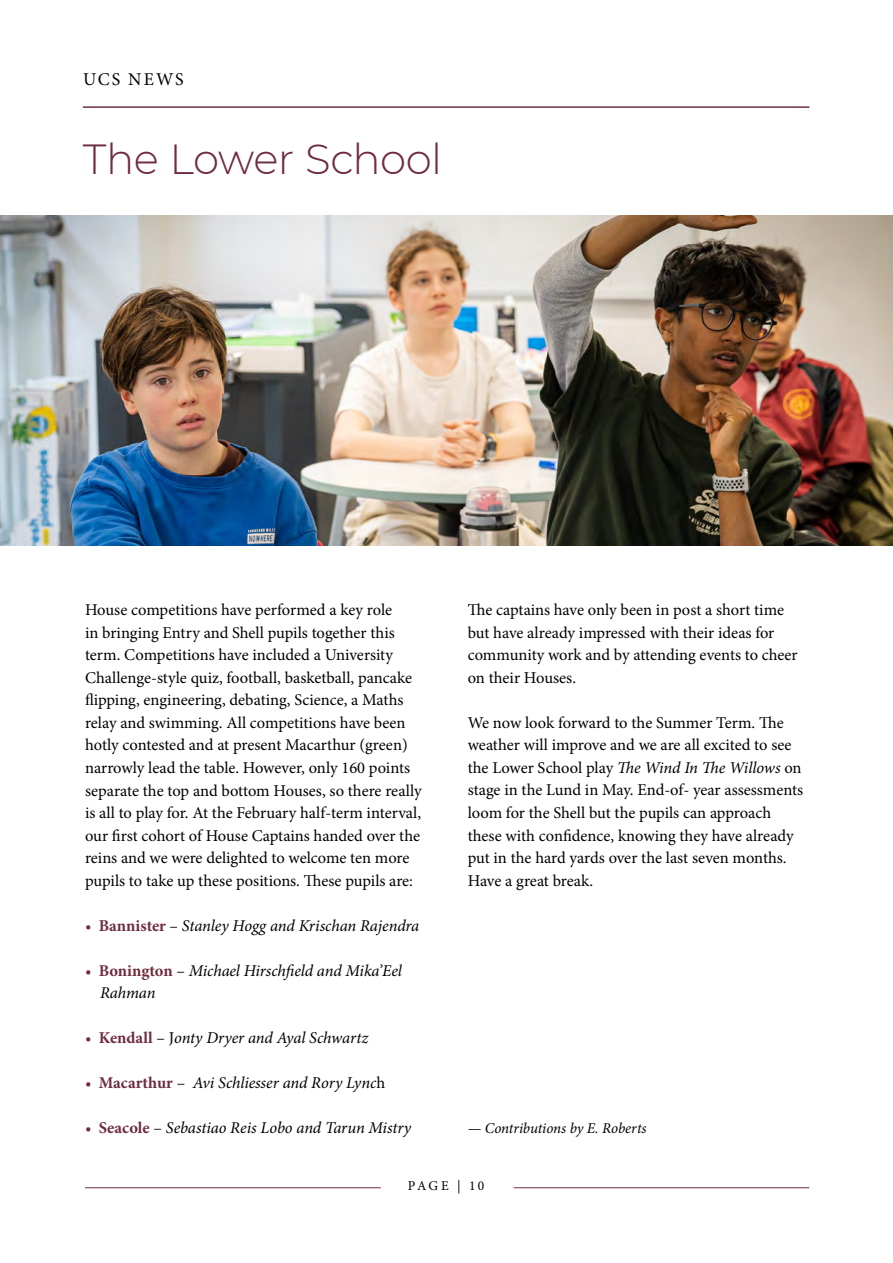
<style>
.page{position:relative;width:893px;height:1263px;background:#fff}
.page>*{position:absolute;margin:0;border:0;box-sizing:border-box;transform-origin:0 0}
.t1{font:300 42px "Montserrat";letter-spacing:-.02em;color:#6f2c3e}
.t2{font:18px "Minion Pro";letter-spacing:.105em;color:#000}
.t3{font:16.5px/22.5px "Minion Pro";letter-spacing:-.005em;color:#000}
.t4{font:italic 16.5px/22.5px "Minion Pro";letter-spacing:-.005em;color:#000}
.t5{font:italic 15px "Minion Pro";letter-spacing:-.01em;color:#000}
.t6{font:13.5px "Minion Pro";letter-spacing:.165em;color:#000}
.s1{font-weight:500;color:#6f2c3e}
.s2{font-weight:700;font-style:normal;color:#6f2c3e}
.s3{font-style:normal}
.s4{font-style:italic}
</style>
<div class="page">
<hr style="left:514px;top:1187px;width:295px;height:1px;background:#6f2c3e">
<hr style="left:85px;top:1187px;width:296px;height:1px;background:#6f2c3e">
<hr style="left:83px;top:107px;width:726px;height:1px;background:#6f2c3e">
<img style="left:0;top:215px;width:893px;height:331px">
<p class="t2" style="left:83px;top:68px;width:102px">UCS NEWS</p>
<h1 class="t1" style="left:83px;top:130px;width:361px">The Lower School</h1>
<p class="t3" style="left:85px;top:599px;width:338px">House competitions have performed a key role<br>in bringing Entry and Shell pupils together this term. Competitions have included a University Challenge-style quiz, football, basketball, pancake flipping, engineering, debating, Science, a Maths relay and swimming. All competitions have been hotly contested and at present Macarthur (green) narrowly lead the table. However, only 160 points separate the top and bottom Houses, so there really is all to play for. At the February half-term interval, our first cohort of House Captains handed over the reins and we were delighted to welcome ten more pupils to take up these positions. These pupils are:</p>
<p class="t4" style="left:85px;top:914px;width:336px"><span class="s1">•</span> <span class="s2">Bannister</span> <span class="s3">–</span> Stanley Hogg and Krischan Rajendra</p>
<p class="t4" style="left:100px;top:959px;width:303px;text-indent:-15px"><span class="s1">•</span> <span class="s2">Bonington</span> <span class="s3">–</span> Michael Hirschfield and Mika’Eel<br>Rahman</p>
<p class="t4" style="left:85px;top:1026px;width:285px"><span class="s1">•</span> <span class="s2">Kendall</span> <span class="s3">– J</span>onty Dryer and Ayal Schwartz</p>
<p class="t4" style="left:85px;top:1071px;width:302px"><span class="s1">•</span> <span class="s2">Macarthur</span> <span class="s3">–</span> Avi Schliesser and Rory Lync<span class="s3">h</span></p>
<p class="t4" style="left:85px;top:1116px;width:328px"><span class="s1">•</span> <span class="s2">Seacole</span> <span class="s3">–</span> Sebastiao Reis Lobo and Tarun Mistry</p>
<p class="t3" style="left:468px;top:599px;width:331px">The captains have only been in post a short time but have already impressed with their ideas for community work and by attending events to cheer on their Houses.</p>
<p class="t3" style="left:468px;top:711px;width:337px">We now look forward to the Summer Term. The weather will improve and we are all excited to see the Lower School play <span class="s4">The Wind In The Willows</span> on stage in the Lund in May. End-of- year assessments loom for the Shell but the pupils can approach these with confidence, knowing they have already put in the hard yards over the last seven months.<br>Have a great break.</p>
<p class="t5" style="left:468px;top:1118px;width:180px">— Contributions by E. Roberts</p>
<p class="t6" style="left:408px;top:1177px;width:78px">PAGE | 10</p>
</div>
